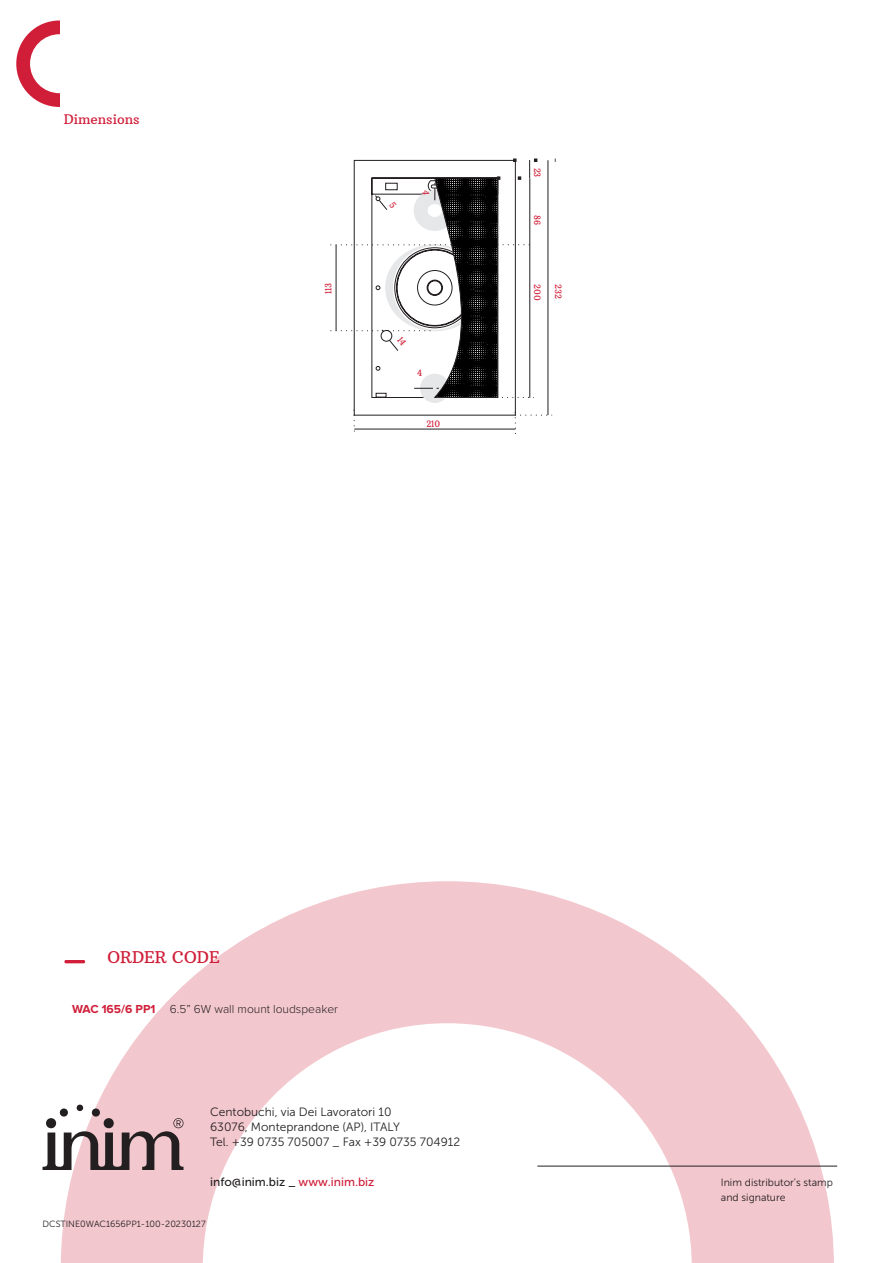
<style>
.page{position:relative;width:893px;height:1263px;background:#fff}
.page>*{position:absolute;margin:0;border:0;box-sizing:border-box;transform-origin:0 0}
.t1{font:16.5px "Arbutus Slab";color:#d01e39}
.t2{font:13.5px "Arbutus Slab";color:#d01e39}
.t3{font:12px "Museo Sans 300";color:#231f20}
.t4{font:12px "Museo Sans 500";color:#231f20}
.t5{font:300 12px "Proxima Nova";color:#231f20}
.t6{font:700 12px "Proxima Nova";color:#d01e39}
.t7{font:10.5px/15px "Museo Sans 300";color:#231f20}
.t8{font:9px "Museo Sans 300";color:#231f20}
.NOME_SEZIONE{font:9px "Arbutus Slab";color:#d01e39;scale:.9 1}
.s1{color:#d01e39}
</style>
<div class="page">
<svg style="left:61px;top:881px;width:773px;height:382px"></svg>
<hr style="left:537px;top:1166px;width:300px;height:1px;background:#231f20">
<svg style="left:43px;top:1104px;width:141px;height:66px"></svg>
<hr style="left:64px;top:960px;width:21px;height:3px;background:#d01e39">
<svg style="left:16px;top:20px;width:44px;height:87px"></svg>
<svg style="left:330px;top:158px;width:226px;height:276px"></svg>
<p class="t2" style="left:64px;top:110px;width:77px">Dimensions</p>
<p class="NOME_SEZIONE" style="left:323px;top:294px;width:14px;rotate:-90deg">113</p>
<p class="NOME_SEZIONE" style="left:432px;top:190px;width:7px;rotate:90deg">4</p>
<p class="NOME_SEZIONE" style="left:417px;top:367px;width:7px">4</p>
<p class="NOME_SEZIONE" style="left:426px;top:418px;width:17px">210</p>
<p class="NOME_SEZIONE" style="left:543px;top:168px;width:12px;rotate:90deg">23</p>
<p class="NOME_SEZIONE" style="left:543px;top:215px;width:13px;rotate:90deg">86</p>
<p class="NOME_SEZIONE" style="left:543px;top:284px;width:20px;rotate:90deg">200</p>
<p class="NOME_SEZIONE" style="left:564px;top:284px;width:17px;rotate:90deg">232</p>
<p class="t1" style="left:107px;top:947px;width:114px">ORDER CODE</p>
<p class="t6" style="left:72px;top:1001px;width:85px">WAC 165/6 PP1</p>
<p class="t5" style="left:170px;top:1002px;width:170px">6.5” 6W wall mount loudspeaker</p>
<p class="t3" style="left:210px;top:1105px;width:183px">Centobuchi, via Dei Lavoratori 10</p>
<p class="t3" style="left:210px;top:1120px;width:191px">63076, Monteprandone (AP), ITALY</p>
<p class="t3" style="left:210px;top:1135px;width:252px">Tel. +39 0735 705007 _ Fax +39 0735 704912</p>
<p class="t4" style="left:210px;top:1176px;width:166px">info@inim.biz _ <span class="s1">www.inim.biz</span></p>
<p class="t7" style="left:721px;top:1175px;width:114px">Inim distributor’s stamp and signature</p>
<p class="t8" style="left:43px;top:1219px;width:165px">DCSTINE0WAC1656PP1-100-20230127</p>
</div>
